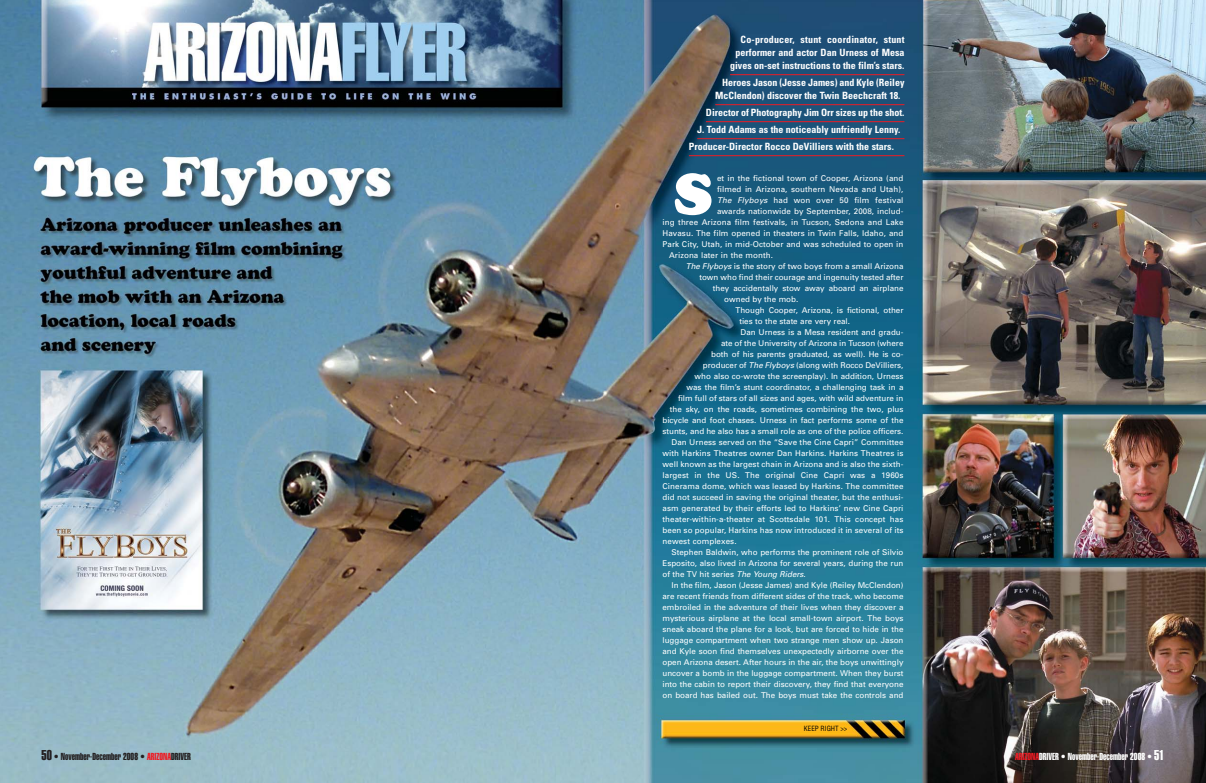
<style>
.page{position:relative;width:1206px;height:783px;background:#fff}
.page>*{position:absolute;margin:0;border:0;box-sizing:border-box;transform-origin:0 0}
.t1{font:900 57.7px "Cooper";color:#fff}
.t2{font:700 condensed 10px/13px "Univers";color:#fff;text-align:right}
.t3{font:10px "Helvetica Extra Compressed";color:#231f20}
.t4{font:10px "Helvetica Extra Compressed";color:#fff}
.t5{font:8px "Univers";color:#fff}
.t6{font:8px "Univers";letter-spacing:.02em;color:#fff}
.t7{font:condensed 7px "Helvetica";color:#010000}
.s1{font-size:14px}
.s2{color:#ed1c24}
.s3{font-style:italic}
</style>
<div class="page">
<img style="left:603px;top:0;width:603px;height:783px">
<img style="left:0;top:0;width:603px;height:783px">
<hr style="left:730px;top:74px;width:174px;height:1px;background:#ed1c24">
<hr style="left:715px;top:104px;width:189px;height:1px;background:#ed1c24">
<hr style="left:706px;top:121px;width:198px;height:1px;background:#ed1c24">
<hr style="left:697px;top:138px;width:207px;height:1px;background:#ed1c24">
<hr style="left:689px;top:155px;width:215px;height:1px;background:#ed1c24">
<p class="t3" style="left:42px;top:753px;width:151px"><span class="s1">50</span> • November-December 2008 • <span class="s2">ARIZONA</span>DRIVER</p>
<p class="t2" style="left:730px;top:34px;width:176px">Co-producer, stunt coordinator, stunt performer and actor Dan Urness of Mesa gives on-set instructions to the film’s stars.</p>
<p class="t2" style="left:715px;top:77px;width:191px;text-align:left;text-indent:7px">Heroes Jason (Jesse James) and Kyle (Reiley<br>McClendon) discover the Twin Beechcraft 18.</p>
<p class="t2" style="left:706px;top:107px;width:200px">Director of Photography Jim Orr sizes up the shot.</p>
<p class="t2" style="left:697px;top:124px;width:205px">J. Todd Adams as the noticeably unfriendly Lenny.</p>
<p class="t2" style="left:689px;top:141px;width:206px">Producer-Director Rocco DeVilliers with the stars.</p>
<h1 class="t1" style="left:674px;top:173px;width:41px">S</h1>
<p class="t5" style="left:717px;top:176px;width:188px">et in the fictional town of Cooper, Arizona (and</p>
<p class="t5" style="left:717px;top:187px;width:188px">filmed in Arizona, southern Nevada and Utah),</p>
<p class="t6" style="left:717px;top:198px;width:188px"><span class="s3">The Flyboys</span> had won over 50 film festival</p>
<p class="t5" style="left:717px;top:209px;width:188px">awards nationwide by September, 2008, includ-</p>
<p class="t5" style="left:662px;top:220px;width:243px">ing three Arizona film festivals, in Tucson, Sedona and Lake</p>
<p class="t5" style="left:662px;top:231px;width:243px">Havasu. The film opened in theaters in Twin Falls, Idaho, and</p>
<p class="t5" style="left:662px;top:242px;width:243px">Park City, Utah, in mid-October and was scheduled to open in</p>
<p class="t5" style="left:669px;top:253px;width:106px">Arizona later in the month.</p>
<p class="t5" style="left:686px;top:264px;width:219px"><span class="s3">The Flyboys</span>is the story of two boys from a small Arizona</p>
<p class="t5" style="left:699px;top:275px;width:206px">town who find their courage and ingenuity tested after</p>
<p class="t5" style="left:713px;top:286px;width:192px">they accidentally stow away aboard an airplane</p>
<p class="t5" style="left:724px;top:297px;width:75px">owned by the mob.</p>
<p class="t5" style="left:735px;top:308px;width:170px">Though Cooper, Arizona, is fictional, other</p>
<p class="t5" style="left:739px;top:319px;width:112px">ties to the state are very real.</p>
<p class="t5" style="left:741px;top:330px;width:164px">Dan Urness is a Mesa resident and gradu-</p>
<p class="t5" style="left:721px;top:341px;width:184px">ate of the University of Arizona in Tucson (where</p>
<p class="t5" style="left:711px;top:352px;width:194px">both of his parents graduated, as well). He is co-</p>
<p class="t5" style="left:703px;top:363px;width:202px">producer of <span class="s3">The Flyboys</span>(along with Rocco DeVilliers,</p>
<p class="t5" style="left:695px;top:374px;width:210px">who also co-wrote the screenplay). In addition, Urness</p>
<p class="t5" style="left:686px;top:385px;width:219px">was the film’s stunt coordinator, a challenging task in a</p>
<p class="t5" style="left:678px;top:396px;width:227px">film full of stars of all sizes and ages, with wild adventure in</p>
<p class="t5" style="left:670px;top:407px;width:235px">the sky, on the roads, sometimes combining the two, plus</p>
<p class="t5" style="left:663px;top:418px;width:243px">bicycle and foot chases. Urness in fact performs some of the</p>
<p class="t5" style="left:663px;top:429px;width:243px">stunts, and he also has a small role as one of the police officers.</p>
<p class="t5" style="left:672px;top:440px;width:234px">Dan Urness served on the “Save the Cine Capri” Committee</p>
<p class="t5" style="left:663px;top:451px;width:243px">with Harkins Theatres owner Dan Harkins. Harkins Theatres is</p>
<p class="t5" style="left:663px;top:462px;width:243px">well known as the largest chain in Arizona and is also the sixth-</p>
<p class="t5" style="left:663px;top:473px;width:242px">largest in the US. The original Cine Capri was a 1960s</p>
<p class="t5" style="left:663px;top:484px;width:243px">Cinerama dome, which was leased by Harkins. The committee</p>
<p class="t5" style="left:663px;top:495px;width:243px">did not succeed in saving the original theater, but the enthusi-</p>
<p class="t5" style="left:663px;top:506px;width:243px">asm generated by their efforts led to Harkins’ new Cine Capri</p>
<p class="t5" style="left:663px;top:517px;width:243px">theater-within-a-theater at Scottsdale 101. This concept has</p>
<p class="t5" style="left:663px;top:528px;width:243px">been so popular, Harkins has now introduced it in several of its</p>
<p class="t5" style="left:663px;top:539px;width:76px">newest complexes.</p>
<p class="t5" style="left:672px;top:550px;width:233px">Stephen Baldwin, who performs the prominent role of Silvio</p>
<p class="t5" style="left:663px;top:561px;width:243px">Esposito, also lived in Arizona for several years, during the run</p>
<p class="t5" style="left:663px;top:572px;width:145px">of the TV hit series <span class="s3">The Young Riders</span>.</p>
<p class="t5" style="left:672px;top:583px;width:234px">In the film, Jason (Jesse James) and Kyle (Reiley McClendon)</p>
<p class="t5" style="left:663px;top:594px;width:243px">are recent friends from different sides of the track, who become</p>
<p class="t5" style="left:663px;top:605px;width:243px">embroiled in the adventure of their lives when they discover a</p>
<p class="t5" style="left:663px;top:616px;width:243px">mysterious airplane at the local small-town airport. The boys</p>
<p class="t5" style="left:663px;top:627px;width:243px">sneak aboard the plane for a look, but are forced to hide in the</p>
<p class="t5" style="left:663px;top:638px;width:243px">luggage compartment when two strange men show up. Jason</p>
<p class="t5" style="left:663px;top:649px;width:243px">and Kyle soon find themselves unexpectedly airborne over the</p>
<p class="t5" style="left:663px;top:660px;width:243px">open Arizona desert. After hours in the air, the boys unwittingly</p>
<p class="t5" style="left:663px;top:671px;width:243px">uncover a bomb in the luggage compartment. When they burst</p>
<p class="t5" style="left:663px;top:682px;width:243px">into the cabin to report their discovery, they find that everyone</p>
<p class="t5" style="left:663px;top:693px;width:243px">on board has bailed out. The boys must take the controls and</p>
<p class="t7" style="left:804px;top:726px;width:45px">KEEP RIGHT &gt;&gt;</p>
<p class="t4" style="left:1015px;top:753px;width:151px"><span class="s2">ARIZONA</span>DRIVER • November-December 2008 • <span class="s1">51</span></p>
</div>
